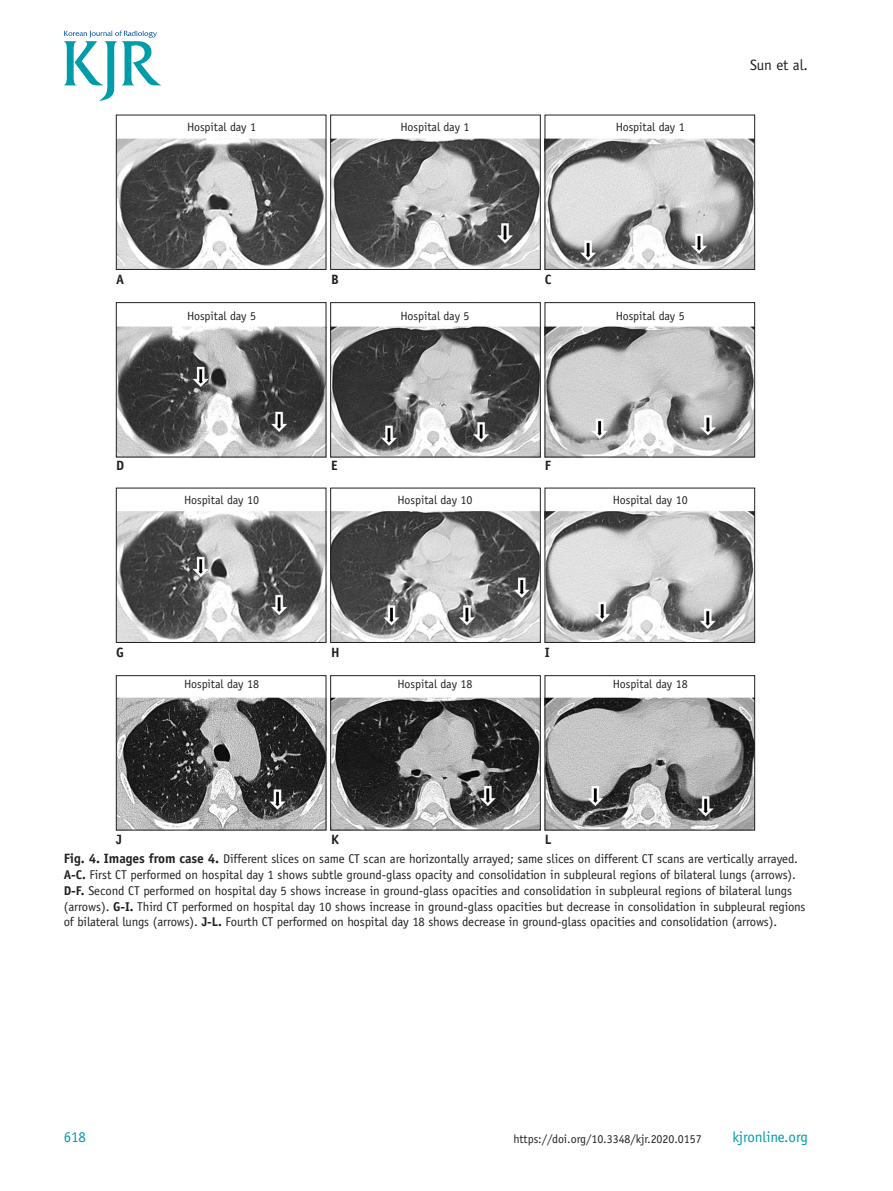
<style>
.page{position:relative;width:893px;height:1191px;background:#fff}
.page>*{position:absolute;margin:0;border:0;box-sizing:border-box;transform-origin:0 0}
.t1{font:15px "Officina Sans Std";letter-spacing:-.005em;color:#009caa}
.t2{font:15px "Officina Sans Std";letter-spacing:-.005em;color:#231f20}
.t3{font:700 13.5px "Officina Sans Std";color:#231f20}
.t4{font:12.75px/15.8px "Officina Sans Std";letter-spacing:-.005em;color:#231f20}
.t5{font:12px "Officina Sans Std";letter-spacing:-.005em;color:#231f20}
.s1{font-weight:700;font-size:13.5px}
.s2{font-weight:700}
</style>
<div class="page">
<svg style="left:64px;top:31px;width:97px;height:70px"></svg>
<img style="left:118px;top:138px;width:206px;height:130px">
<div style="left:116px;top:115px;width:210px;height:155px;border:1px solid #231f20"></div>
<img style="left:332px;top:326px;width:206px;height:129px">
<div style="left:330px;top:302px;width:210px;height:155px;border:1px solid #231f20"></div>
<img style="left:547px;top:326px;width:206px;height:129px">
<div style="left:545px;top:302px;width:210px;height:155px;border:1px solid #231f20"></div>
<img style="left:118px;top:326px;width:206px;height:129px">
<div style="left:116px;top:302px;width:210px;height:155px;border:1px solid #231f20"></div>
<img style="left:118px;top:511px;width:206px;height:129px">
<img style="left:118px;top:697px;width:206px;height:131px">
<div style="left:116px;top:675px;width:210px;height:155px;border:1px solid #231f20"></div>
<img style="left:332px;top:697px;width:206px;height:131px">
<div style="left:330px;top:675px;width:210px;height:155px;border:1px solid #231f20"></div>
<img style="left:547px;top:697px;width:206px;height:131px">
<div style="left:545px;top:675px;width:210px;height:155px;border:1px solid #231f20"></div>
<img style="left:332px;top:511px;width:206px;height:129px">
<div style="left:330px;top:488px;width:210px;height:154px;border:1px solid #231f20"></div>
<img style="left:547px;top:511px;width:206px;height:129px">
<img style="left:332px;top:138px;width:206px;height:130px">
<div style="left:330px;top:115px;width:210px;height:155px;border:1px solid #231f20"></div>
<img style="left:547px;top:138px;width:206px;height:130px">
<div style="left:545px;top:115px;width:210px;height:155px;border:1px solid #231f20"></div>
<p class="t2" style="left:750px;top:56px;width:59px">Sun et al.</p>
<p class="t5" style="left:187px;top:120px;width:70px">Hospital day 1</p>
<p class="t5" style="left:400px;top:120px;width:70px">Hospital day 1</p>
<p class="t5" style="left:616px;top:120px;width:70px">Hospital day 1</p>
<p class="t3" style="left:116px;top:271px;width:10px">A</p>
<p class="t3" style="left:331px;top:271px;width:9px">B</p>
<p class="t3" style="left:545px;top:271px;width:8px">C</p>
<p class="t5" style="left:187px;top:309px;width:70px">Hospital day 5</p>
<p class="t5" style="left:400px;top:309px;width:70px">Hospital day 5</p>
<p class="t5" style="left:616px;top:309px;width:70px">Hospital day 5</p>
<p class="t3" style="left:116px;top:457px;width:10px">D</p>
<p class="t3" style="left:331px;top:457px;width:8px">E</p>
<p class="t3" style="left:545px;top:457px;width:8px">F</p>
<p class="t5" style="left:184px;top:493px;width:76px">Hospital day 10</p>
<p class="t5" style="left:398px;top:493px;width:76px">Hospital day 10</p>
<p class="t5" style="left:613px;top:493px;width:76px">Hospital day 10</p>
<p class="t3" style="left:116px;top:644px;width:9px">G</p>
<p class="t3" style="left:331px;top:644px;width:10px">H</p>
<p class="t3" style="left:545px;top:644px;width:6px">I</p>
<p class="t5" style="left:184px;top:677px;width:76px">Hospital day 18</p>
<p class="t5" style="left:398px;top:677px;width:76px">Hospital day 18</p>
<p class="t5" style="left:613px;top:677px;width:76px">Hospital day 18</p>
<p class="t3" style="left:331px;top:830px;width:9px">K</p>
<p class="t3" style="left:545px;top:830px;width:8px">L</p>
<p class="t4" style="left:64px;top:851px;width:743px"><span class="s1">Fig. 4. Images from case 4.</span> Different slices on same CT scan are horizontally arrayed; same slices on different CT scans are vertically arrayed.<br><span class="s2">A-C.</span> First CT performed on hospital day 1 shows subtle ground-glass opacity and consolidation in subpleural regions of bilateral lungs (arrows).<br><span class="s2">D-F.</span> Second CT performed on hospital day 5 shows increase in ground-glass opacities and consolidation in subpleural regions of bilateral lungs (arrows). <span class="s2">G-I.</span> Third CT performed on hospital day 10 shows increase in ground-glass opacities but decrease in consolidation in subpleural regions of bilateral lungs (arrows). <span class="s2">J-L.</span> Fourth CT performed on hospital day 18 shows decrease in ground-glass opacities and consolidation (arrows).</p>
<p class="t3" style="left:116px;top:830px;width:7px">J</p>
<p class="t1" style="left:64px;top:1128px;width:24px">618</p>
<p class="t5" style="left:513px;top:1132px;width:190px">https://doi.org/10.3348/kjr.2020.0157</p>
<p class="t1" style="left:732px;top:1128px;width:77px">kjronline.org</p>
</div>
